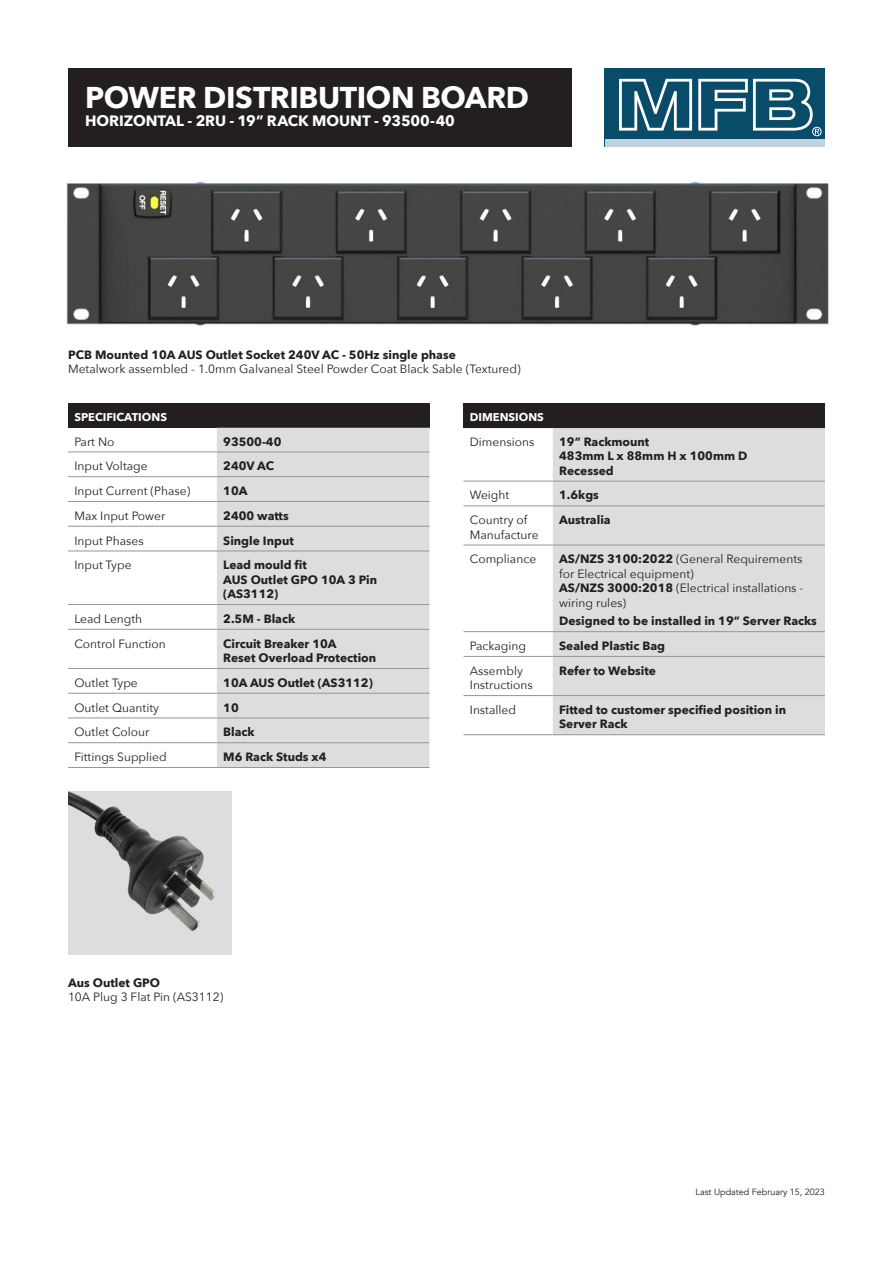
<style>
.page{position:relative;width:893px;height:1263px;background:#fff}
.page>*{position:absolute;margin:0;border:0;box-sizing:border-box;transform-origin:0 0}
.TOC__Heading_Marker{font:700 30px "Avenir Next";letter-spacing:-.015em;color:#fff}
.TOC__Heading_Marker-2{font:700 15px "Avenir Next";letter-spacing:-.005em;color:#fff}
.TD{font:12px/14.4px "Avenir Next";color:#231f20}
.TD-2{font:700 12px/14.4px "Avenir Next";color:#231f20}
.TH{font:700 11.25px "Avenir Next";color:#fff}
.t1{font:9px "Avenir";color:#231f20}
.s1{font-weight:700}
</style>
<div class="page">
<div style="left:68px;top:403px;width:361px;height:24px;background:#231f20"></div>
<div style="left:217px;top:428px;width:212px;height:339px;background:#dcdddf"></div>
<hr style="left:68px;top:427px;width:149px;height:1px;background:#231f20">
<hr style="left:217px;top:427px;width:212px;height:1px;background:#231f20">
<hr style="left:68px;top:452px;width:149px;height:1px;background:#939598">
<hr style="left:217px;top:452px;width:212px;height:1px;background:#939598">
<hr style="left:68px;top:476px;width:149px;height:1px;background:#939598">
<hr style="left:217px;top:476px;width:212px;height:1px;background:#939598">
<hr style="left:68px;top:501px;width:149px;height:1px;background:#939598">
<hr style="left:217px;top:501px;width:212px;height:1px;background:#939598">
<hr style="left:68px;top:526px;width:149px;height:1px;background:#939598">
<hr style="left:217px;top:526px;width:212px;height:1px;background:#939598">
<hr style="left:68px;top:551px;width:149px;height:1px;background:#939598">
<hr style="left:217px;top:551px;width:212px;height:1px;background:#939598">
<hr style="left:68px;top:604px;width:149px;height:1px;background:#939598">
<hr style="left:217px;top:604px;width:212px;height:1px;background:#939598">
<hr style="left:68px;top:629px;width:149px;height:1px;background:#939598">
<hr style="left:217px;top:629px;width:212px;height:1px;background:#939598">
<hr style="left:68px;top:668px;width:149px;height:1px;background:#939598">
<hr style="left:217px;top:668px;width:212px;height:1px;background:#939598">
<hr style="left:68px;top:693px;width:149px;height:1px;background:#939598">
<hr style="left:217px;top:693px;width:212px;height:1px;background:#939598">
<hr style="left:68px;top:718px;width:149px;height:1px;background:#939598">
<hr style="left:217px;top:718px;width:212px;height:1px;background:#939598">
<hr style="left:68px;top:742px;width:149px;height:1px;background:#939598">
<hr style="left:217px;top:742px;width:212px;height:1px;background:#939598">
<hr style="left:68px;top:767px;width:149px;height:1px;background:#939598">
<hr style="left:217px;top:767px;width:212px;height:1px;background:#939598">
<div style="left:68px;top:68px;width:504px;height:78px;background:#231f20"></div>
<div style="left:463px;top:403px;width:362px;height:25px;background:#231f20"></div>
<div style="left:553px;top:428px;width:272px;height:306px;background:#dcdddf"></div>
<hr style="left:463px;top:505px;width:90px;height:1px;background:#939598">
<hr style="left:553px;top:505px;width:272px;height:1px;background:#939598">
<hr style="left:463px;top:545px;width:90px;height:1px;background:#939598">
<hr style="left:553px;top:545px;width:272px;height:1px;background:#939598">
<hr style="left:463px;top:631px;width:90px;height:1px;background:#939598">
<hr style="left:553px;top:631px;width:272px;height:1px;background:#939598">
<hr style="left:463px;top:656px;width:90px;height:1px;background:#939598">
<hr style="left:553px;top:656px;width:272px;height:1px;background:#939598">
<hr style="left:463px;top:695px;width:90px;height:1px;background:#939598">
<hr style="left:553px;top:695px;width:272px;height:1px;background:#939598">
<hr style="left:463px;top:734px;width:90px;height:1px;background:#939598">
<hr style="left:553px;top:734px;width:272px;height:1px;background:#939598">
<hr style="left:463px;top:481px;width:90px;height:1px;background:#939598">
<hr style="left:553px;top:481px;width:272px;height:1px;background:#939598">
<div style="left:605px;top:68px;width:220px;height:78px;background:#084c6a"></div>
<svg style="left:619px;top:79px;width:73px;height:52px"></svg>
<div style="left:605px;top:139px;width:220px;height:7px;background:#c0d2dd"></div>
<svg style="left:698px;top:79px;width:124px;height:57px"></svg>
<img style="left:68px;top:791px;width:164px;height:164px">
<img style="left:66px;top:181px;width:763px;height:145px">
<p class="TOC__Heading_Marker" style="left:85px;top:72px;width:446px">POWER DISTRIBUTION BOARD</p>
<p class="TOC__Heading_Marker-2" style="left:85px;top:108px;width:371px">HORIZONTAL - 2RU - 19” RACK MOUNT - 93500-40</p>
<p class="TD-2" style="left:68px;top:347px;width:389px">PCB Mounted 10A AUS Outlet Socket 240V AC - 50Hz single phase</p>
<p class="TD" style="left:68px;top:361px;width:454px">Metalwork assembled - 1.0mm Galvaneal Steel Powder Coat Black Sable (Textured)</p>
<p class="TH" style="left:74px;top:407px;width:94px">SPECIFICATIONS</p>
<p class="TD" style="left:74px;top:434px;width:42px">Part No</p>
<p class="TD-2" style="left:223px;top:434px;width:60px">93500-40</p>
<p class="TD" style="left:74px;top:458px;width:75px">Input Voltage</p>
<p class="TD-2" style="left:223px;top:459px;width:52px">240V AC</p>
<p class="TD" style="left:74px;top:483px;width:117px">Input Current (Phase)</p>
<p class="TD-2" style="left:223px;top:483px;width:26px">10A</p>
<p class="TD" style="left:74px;top:508px;width:92px">Max Input Power</p>
<p class="TD-2" style="left:223px;top:508px;width:67px">2400 watts</p>
<p class="TD" style="left:74px;top:533px;width:71px">Input Phases</p>
<p class="TD-2" style="left:223px;top:533px;width:72px">Single Input</p>
<p class="TD" style="left:74px;top:557px;width:59px">Input Type</p>
<p class="TD-2" style="left:223px;top:558px;width:155px">Lead mould fit<br>AUS Outlet GPO 10A 3 Pin (AS3112)</p>
<p class="TD" style="left:74px;top:611px;width:69px">Lead Length</p>
<p class="TD-2" style="left:223px;top:611px;width:74px">2.5M - Black</p>
<p class="TD" style="left:74px;top:636px;width:93px">Control Function</p>
<p class="TD-2" style="left:223px;top:636px;width:115px">Circuit Breaker 10A</p>
<p class="TD-2" style="left:223px;top:650px;width:154px">Reset Overload Protection</p>
<p class="TD" style="left:74px;top:675px;width:65px">Outlet Type</p>
<p class="TD-2" style="left:223px;top:675px;width:151px">10A AUS Outlet (AS3112)</p>
<p class="TD" style="left:74px;top:700px;width:86px">Outlet Quantity</p>
<p class="TD-2" style="left:223px;top:700px;width:17px">10</p>
<p class="TD" style="left:74px;top:724px;width:77px">Outlet Colour</p>
<p class="TD-2" style="left:223px;top:725px;width:33px">Black</p>
<p class="TD" style="left:74px;top:749px;width:94px">Fittings Supplied</p>
<p class="TD-2" style="left:223px;top:749px;width:105px">M6 Rack Studs x4</p>
<p class="TD" style="left:68px;top:975px;width:157px"><span class="s1">Aus Outlet GPO<br></span>10A Plug 3 Flat Pin (AS3112)</p>
<p class="TH" style="left:470px;top:407px;width:76px">DIMENSIONS</p>
<p class="TD" style="left:470px;top:434px;width:66px">Dimensions</p>
<p class="TD-2" style="left:559px;top:434px;width:190px">19” Rackmount<br>483mm L x 88mm H x 100mm D<br>Recessed</p>
<p class="TD" style="left:470px;top:488px;width:41px">Weight</p>
<p class="TD-2" style="left:559px;top:488px;width:41px">1.6kgs</p>
<p class="TD" style="left:470px;top:512px;width:70px">Country of<br>Manufacture</p>
<p class="TD-2" style="left:559px;top:513px;width:53px">Australia</p>
<p class="TD" style="left:470px;top:551px;width:68px">Compliance</p>
<p class="TD" style="left:559px;top:551px;width:246px"><span class="s1">AS/NZS 3100:2022</span> (General Requirements for Electrical equipment)<br><span class="s1">AS/NZS 3000:2018</span> (Electrical installations - wiring rules)</p>
<p class="TD-2" style="left:559px;top:614px;width:259px">Designed to be installed in 19” Server Racks</p>
<p class="TD" style="left:470px;top:638px;width:58px">Packaging</p>
<p class="TD-2" style="left:559px;top:638px;width:108px">Sealed Plastic Bag</p>
<p class="TD" style="left:470px;top:663px;width:64px">Assembly<br>Instructions</p>
<p class="TD-2" style="left:559px;top:663px;width:98px">Refer to Website</p>
<p class="TD" style="left:470px;top:702px;width:48px">Installed</p>
<p class="TD-2" style="left:559px;top:702px;width:229px">Fitted to customer specified position in<br>Server Rack</p>
<p class="t1" style="left:696px;top:1186px;width:131px">Last Updated February 15, 2023</p>
</div>
